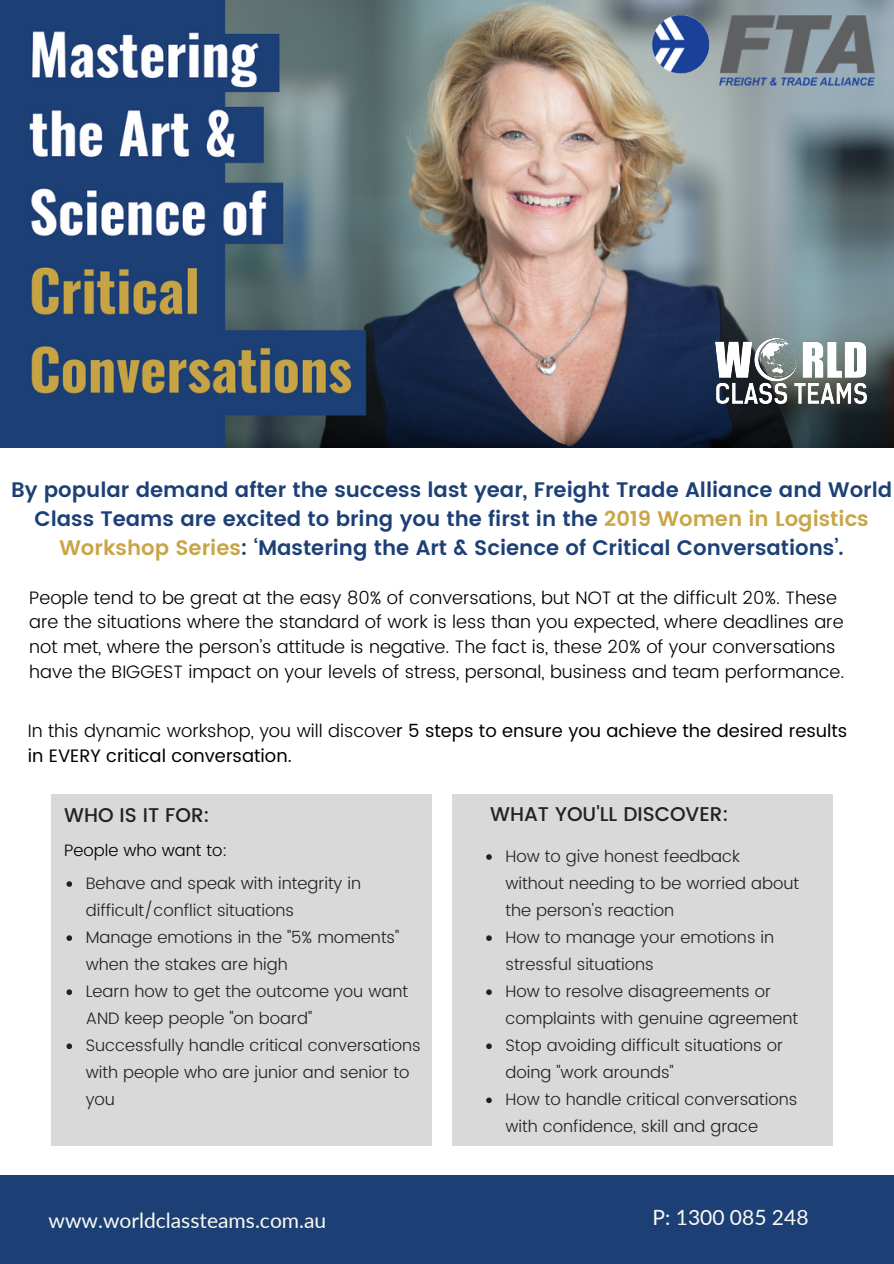
<style>
.page{position:relative;width:894px;height:1264px;background:#fff}
.page>*{position:absolute;margin:0;border:0;box-sizing:border-box;transform-origin:0 0}
.t1{font:600 21px/29.2px "Poppins";color:#1c4076;text-align:center}
.t2{font:21px "Lato";color:#fafaf2}
.t3{font:500 19.8px "Poppins";color:#222}
.t4{font:300 18px/24.8px "Poppins";color:#000}
.t5{font:18px/24.8px "Poppins";color:#000}
.t6{font:300 16.5px/27px "Poppins";color:#222}
.t7{font:300 16.5px "Poppins";color:#000}
.s1{color:#c8a545}
.s2{font-weight:300}
</style>
<div class="page">
<div style="left:51px;top:793px;width:381px;height:352px;background:#d9d9d9"></div>
<svg style="left:66px;top:881px;width:6px;height:5px"></svg>
<svg style="left:66px;top:935px;width:6px;height:5px"></svg>
<svg style="left:66px;top:989px;width:6px;height:6px"></svg>
<svg style="left:66px;top:1043px;width:6px;height:6px"></svg>
<div style="left:452px;top:793px;width:380px;height:352px;background:#d9d9d9"></div>
<svg style="left:486px;top:854px;width:5px;height:5px"></svg>
<svg style="left:486px;top:935px;width:5px;height:5px"></svg>
<svg style="left:486px;top:989px;width:5px;height:6px"></svg>
<svg style="left:486px;top:1043px;width:5px;height:6px"></svg>
<svg style="left:486px;top:1097px;width:5px;height:6px"></svg>
<div style="left:0;top:1175px;width:893px;height:88px;background:#1c4076"></div>
<img style="left:0;top:0;width:893px;height:447px">
<img style="left:715px;top:338px;width:150px;height:65px">
<img style="left:652px;top:16px;width:223px;height:73px">
<p class="t1" style="left:11px;top:475px;width:882px">By popular demand after the success last year, Freight Trade Alliance and World<br>Class Teams are excited to bring you the first in the <span class="s1">2019 Women in Logistics<br>Workshop Series</span>: ‘Mastering the Art &amp; Science of Critical Conversations’.</p>
<p class="t4" style="left:29px;top:585px;width:816px">People tend to be great at the easy 80% of conversations, but NOT at the difficult 20%. These are the situations where the standard of work is less than you expected, where deadlines are not met, where the person’s attitude is negative. The fact is, these 20% of your conversations have the BIGGEST impact on your levels of stress, personal, business and team performance.</p>
<p class="t5" style="left:28px;top:718px;width:820px"><span class="s2">In this dynamic workshop, you will discove</span>r 5 steps to ensure you achieve the desired results in EVERY critical conversation.</p>
<p class="t3" style="left:64px;top:803px;width:147px">WHO IS IT FOR:</p>
<p class="t7" style="left:64px;top:840px;width:164px">People who want to:</p>
<p class="t6" style="left:86px;top:869px;width:336px">Behave and speak with integrity in difficult/conflict situations<br>Manage emotions in the "5% moments" when the stakes are high<br>Learn how to get the outcome you want<br>AND keep people "on board"<br>Successfully handle critical conversations with people who are junior and senior to you</p>
<p class="t3" style="left:490px;top:802px;width:240px">WHAT YOU'LL DISCOVER:</p>
<p class="t6" style="left:505px;top:842px;width:295px">How to give honest feedback without needing to be worried about the person's reaction<br>How to manage your emotions in stressful situations<br>How to resolve disagreements or complaints with genuine agreement<br>Stop avoiding difficult situations or doing "work arounds"<br>How to handle critical conversations with confidence, skill and grace</p>
<p class="t2" style="left:49px;top:1206px;width:279px">www.worldclassteams.com.au</p>
<p class="t2" style="left:652px;top:1204px;width:157px">P: 1300 085 248</p>
</div>
